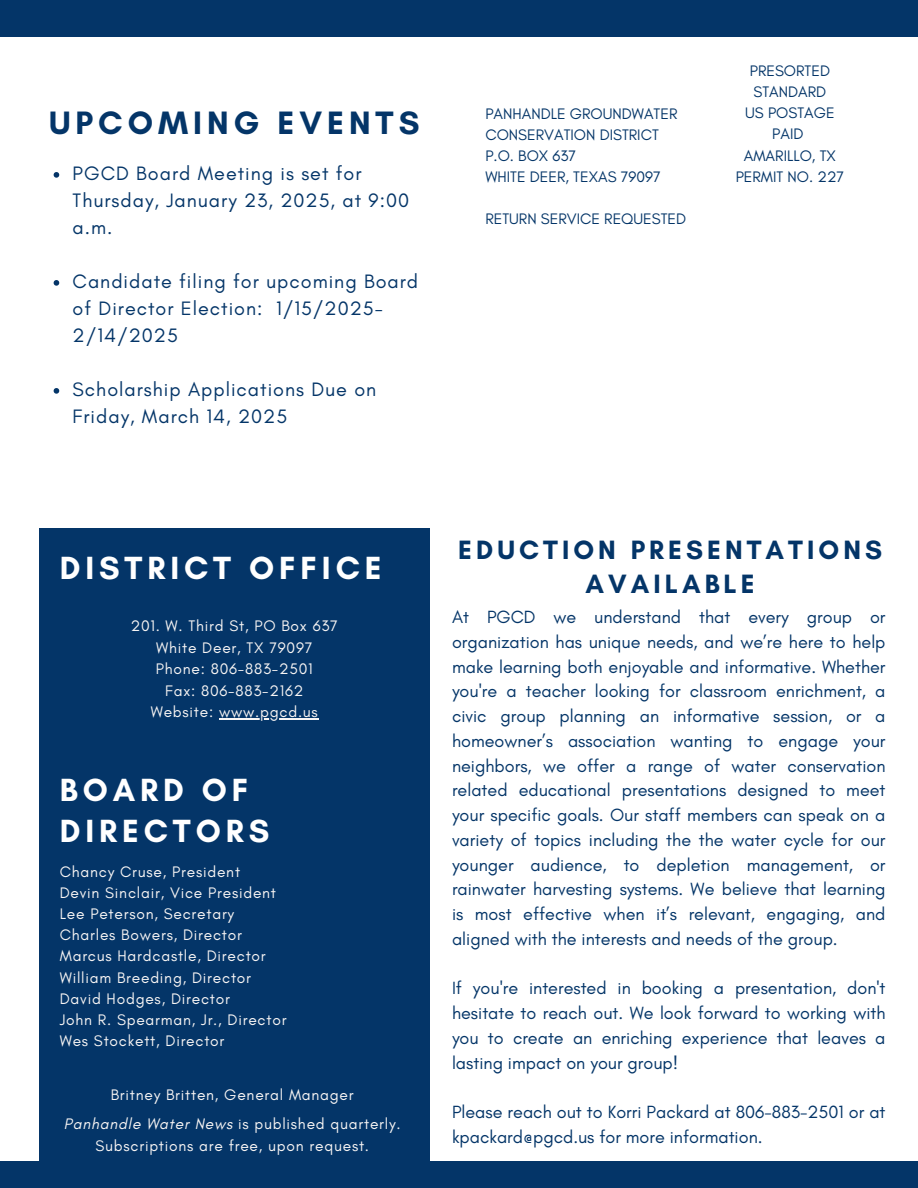
<style>
.page{position:relative;width:918px;height:1188px;background:#fff}
.page>*{position:absolute;margin:0;border:0;box-sizing:border-box;transform-origin:0 0}
.t1{font:700 33px "Glacial Indifference";letter-spacing:.15em;color:#043568}
.t2{font:700 32.7px/41.2px "Glacial Indifference";letter-spacing:.15em;color:#fff}
.t3{font:700 27px/33.8px "Glacial Indifference";letter-spacing:.15em;color:#043568;text-align:center}
.t4{font:19.8px/27px "Glacial Indifference";letter-spacing:.05em;color:#043568}
.t5{font:18px/24.8px "Glacial Indifference";color:#043568;text-align:justify}
.t6{font:15.6px/21.1px "Glacial Indifference";letter-spacing:.05em;color:#f8f5f4;text-align:center}
.t7{font:15.45px/21.1px "Glacial Indifference";color:#043568}
.s1{font-style:italic}
</style>
<div class="page">
<div style="left:0;top:1162px;width:918px;height:26px;background:#043568"></div>
<div style="left:39px;top:528px;width:390px;height:651px;background:#043568"></div>
<div style="left:0;top:0;width:918px;height:37px;background:#043568"></div>
<hr style="left:219px;top:718px;width:100px;height:1px;background:#f8f5f4">
<svg style="left:54px;top:172px;width:5px;height:6px"></svg>
<svg style="left:54px;top:280px;width:5px;height:6px"></svg>
<svg style="left:54px;top:388px;width:5px;height:6px"></svg>
<p class="t1" style="left:49px;top:103px;width:372px">UPCOMING EVENTS</p>
<p class="t7" style="left:485px;top:103px;width:194px">PANHANDLE GROUNDWATER<br>CONSERVATION DISTRICT<br>P.O. BOX 637<br>WHITE DEER, TEXAS 79097</p>
<p class="t7" style="left:485px;top:208px;width:202px">RETURN SERVICE REQUESTED</p>
<p class="t4" style="left:73px;top:159px;width:338px">PGCD Board Meeting is set for<br>Thursday, January 23, 2025, at 9:00 a.m.</p>
<p class="t4" style="left:73px;top:267px;width:347px">Candidate filing for upcoming Board of Director Election: 1/15/2025-<br>2/14/2025</p>
<p class="t4" style="left:73px;top:375px;width:305px">Scholarship Applications Due on<br>Friday, March 14, 2025</p>
<p class="t7" style="left:736px;top:60px;width:110px;text-align:center">PRESORTED<br>STANDARD<br>US POSTAGE<br>PAID<br>AMARILLO, TX<br>PERMIT NO. 227</p>
<p class="t2" style="left:60px;top:547px;width:323px">DISTRICT OFFICE</p>
<h1 class="t6" style="left:131px;top:615px;width:209px">201. W. Third St, PO Box 637</h1>
<p class="t6" style="left:156px;top:637px;width:158px">White Deer, TX 79097</p>
<p class="t6" style="left:156px;top:658px;width:158px">Phone: 806-883-2501</p>
<p class="t6" style="left:165px;top:680px;width:140px">Fax: 806-883-2162</p>
<h4 class="t6" style="left:151px;top:701px;width:169px">Website: www.pgcd.us</h4>
<h4 class="t2" style="left:60px;top:769px;width:211px">BOARD OF<br>DIRECTORS</h4>
<p class="t6" style="left:60px;top:861px;width:182px">Chancy Cruse, President</p>
<h1 class="t6" style="left:60px;top:882px;width:218px">Devin Sinclair, Vice President</h1>
<p class="t6" style="left:60px;top:903px;width:176px">Lee Peterson, Secretary</p>
<p class="t6" style="left:60px;top:924px;width:184px">Charles Bowers, Director</p>
<p class="t6" style="left:60px;top:945px;width:207px">Marcus Hardcastle, Director</p>
<p class="t6" style="left:60px;top:967px;width:193px">William Breeding, Director</p>
<p class="t6" style="left:60px;top:988px;width:172px">David Hodges, Director</p>
<h1 class="t6" style="left:60px;top:1009px;width:228px">John R. Spearman, Jr., Director</h1>
<p class="t6" style="left:60px;top:1030px;width:166px">Wes Stockett, Director</p>
<p class="t6" style="left:111px;top:1084px;width:244px">Britney Britten, General Manager</p>
<p class="t6" style="left:64px;top:1113px;width:338px"><span class="s1">Panhandle Water News</span> is published quarterly.<br>Subscriptions are free, upon request.</p>
<h3 class="t3" style="left:458px;top:533px;width:425px">EDUCTION PRESENTATIONS<br>AVAILABLE</h3>
<p class="t5" style="left:452px;top:604px;width:435px">At PGCD we understand that every group or organization has unique needs, and we’re here to help make learning both enjoyable and informative. Whether you're a teacher looking for classroom enrichment, a civic group planning an informative session, or a homeowner’s association wanting to engage your neighbors, we offer a range of water conservation related educational presentations designed to meet your specific goals. Our staff members can speak on a variety of topics including the the water cycle for our younger audience, to depletion management, or rainwater harvesting systems. We believe that learning is most effective when it’s relevant, engaging, and aligned with the interests and needs of the group.</p>
<h2 class="t5" style="left:452px;top:976px;width:435px">If you're interested in booking a presentation, don't hesitate to reach out. We look forward to working with you to create an enriching experience that leaves a lasting impact on your group!</h2>
<h3 class="t5" style="left:452px;top:1099px;width:435px">Please reach out to Korri Packard at 806-883-2501 or at kpackard@pgcd.us for more information.</h3>
</div>
